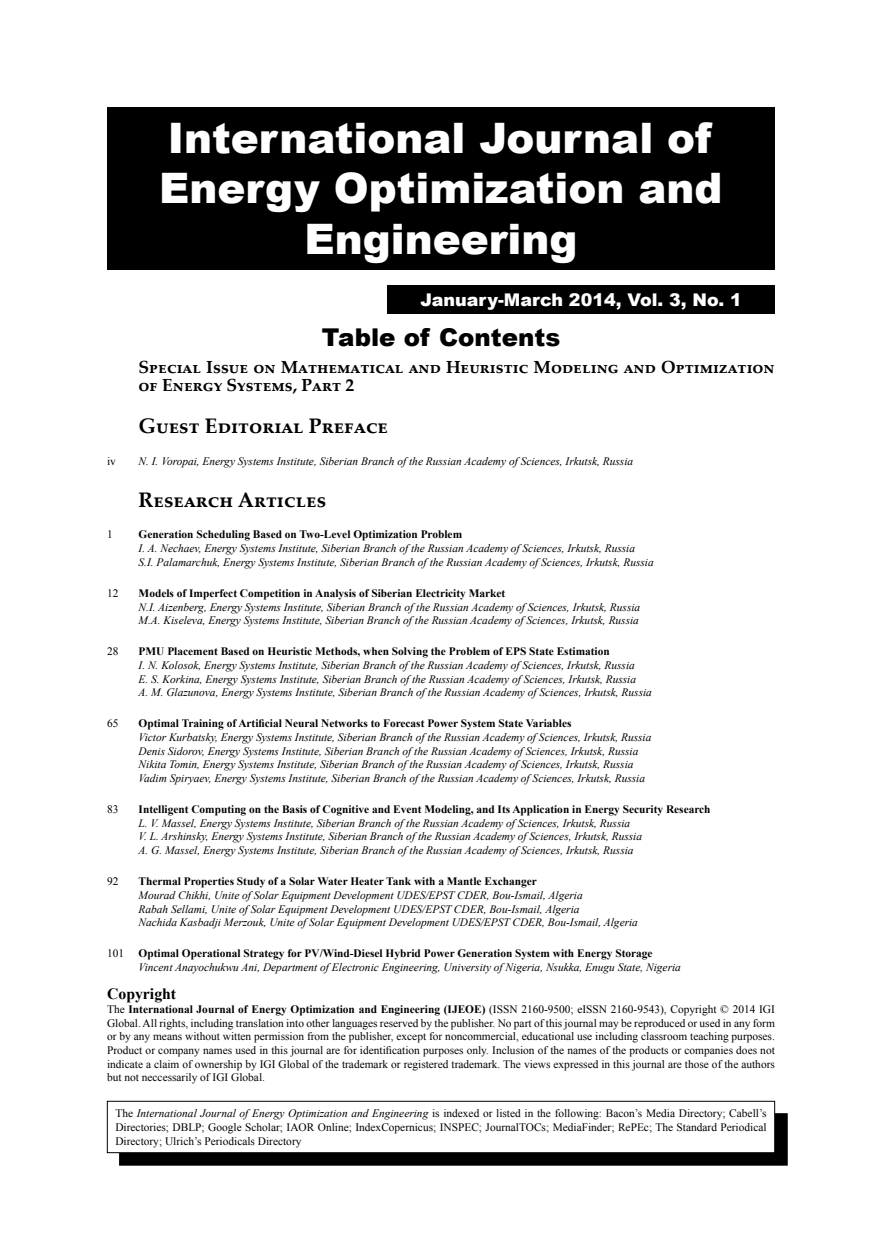
<style>
.page{position:relative;width:882px;height:1260px;background:#fff}
.page>*{position:absolute;margin:0;border:0;box-sizing:border-box;transform-origin:0 0}
.t1{font:900 42px/50.4px "Arial";color:#fff;text-align:center}
.t2{font:900 24.5px "Arial";color:#000}
.t3{font:700 21px "Palatino Linotype";color:#000}
.t4{font:700 17.5px/17.5px "Palatino Linotype";color:#000}
.t5{font:900 17.5px "Arial";color:#fff}
.t6{font:700 15.75px "Times New Roman";color:#000}
.t7{font:italic 11.38px/13.7px "Times New Roman";color:#000}
.t8{font:11.38px/13.7px "Times New Roman";color:#000;text-align:justify}
.t9{font:700 11.38px "Times New Roman";color:#000}
.s1{font-weight:700}
.s2{font-style:italic}
</style>
<div class="page">
<div style="left:119px;top:1113px;width:668px;height:52px;background:#000"></div>
<div style="left:107px;top:1101px;width:668px;height:52px;background:#fff"></div>
<div style="left:107px;top:1101px;width:668px;height:52px;border:1px solid #000"></div>
<div style="left:387px;top:285px;width:388px;height:29px;background:#000"></div>
<div style="left:107px;top:107px;width:668px;height:162px;background:#000"></div>
<h1 class="t1" style="left:159px;top:111px;width:565px">International Journal of<br>Energy Optimization and<br>Engineering</h1>
<h3 class="t5" style="left:420px;top:287px;width:323px">January-March 2014, Vol. 3, No. 1</h3>
<h2 class="t2" style="left:322px;top:320px;width:240px">Table of Contents</h2>
<h3 class="t4" style="left:139px;top:358px;width:638px">Special Issue on Mathematical and Heuristic Modeling and Optimization of Energy Systems, Part 2</h3>
<h3 class="t3" style="left:139px;top:411px;width:251px">Guest Editorial Preface</h3>
<p class="t8" style="left:107px;top:454px;width:10px">iv</p>
<p class="t7" style="left:139px;top:454px;width:496px">N. I. Voropai, Energy Systems Institute, Siberian Branch of the Russian Academy of Sciences, Irkutsk, Russia</p>
<h3 class="t3" style="left:139px;top:485px;width:189px">Research Articles</h3>
<p class="t8" style="left:107px;top:528px;width:7px">1</p>
<p class="t9" style="left:139px;top:527px;width:325px">Generation Scheduling Based on Two-Level Optimization Problem</p>
<p class="t7" style="left:139px;top:541px;width:517px">I. A. Nechaev, Energy Systems Institute, Siberian Branch of the Russian Academy of Sciences, Irkutsk, Russia<br>S.I. Palamarchuk, Energy Systems Institute, Siberian Branch of the Russian Academy of Sciences, Irkutsk, Russia</p>
<p class="t8" style="left:107px;top:586px;width:13px">12</p>
<p class="t9" style="left:139px;top:585px;width:368px">Models of Imperfect Competition in Analysis of Siberian Electricity Market</p>
<p class="t7" style="left:139px;top:600px;width:503px">N.I. Aizenberg, Energy Systems Institute, Siberian Branch of the Russian Academy of Sciences, Irkutsk, Russia<br>M.A. Kiseleva, Energy Systems Institute, Siberian Branch of the Russian Academy of Sciences, Irkutsk, Russia</p>
<p class="t8" style="left:107px;top:645px;width:13px">28</p>
<p class="t9" style="left:139px;top:644px;width:473px">PMU Placement Based on Heuristic Methods, when Solving the Problem of EPS State Estimation</p>
<p class="t7" style="left:139px;top:658px;width:515px">I. N. Kolosok, Energy Systems Institute, Siberian Branch of the Russian Academy of Sciences, Irkutsk, Russia<br>E. S. Korkina, Energy Systems Institute, Siberian Branch of the Russian Academy of Sciences, Irkutsk, Russia<br>A. M. Glazunova, Energy Systems Institute, Siberian Branch of the Russian Academy of Sciences, Irkutsk, Russia</p>
<p class="t8" style="left:107px;top:717px;width:13px">65</p>
<p class="t9" style="left:139px;top:716px;width:434px">Optimal Training of Artificial Neural Networks to Forecast Power System State Variables</p>
<p class="t7" style="left:139px;top:730px;width:514px">Victor Kurbatsky, Energy Systems Institute, Siberian Branch of the Russian Academy of Sciences, Irkutsk, Russia Denis Sidorov, Energy Systems Institute, Siberian Branch of the Russian Academy of Sciences, Irkutsk, Russia Nikita Tomin, Energy Systems Institute, Siberian Branch of the Russian Academy of Sciences, Irkutsk, Russia Vadim Spiryaev, Energy Systems Institute, Siberian Branch of the Russian Academy of Sciences, Irkutsk, Russia</p>
<p class="t8" style="left:107px;top:802px;width:13px">83</p>
<p class="t9" style="left:139px;top:802px;width:574px">Intelligent Computing on the Basis of Cognitive and Event Modeling, and Its Application in Energy Security Research</p>
<p class="t7" style="left:139px;top:816px;width:505px">L. V. Massel, Energy Systems Institute, Siberian Branch of the Russian Academy of Sciences, Irkutsk, Russia<br>V. L. Arshinsky, Energy Systems Institute, Siberian Branch of the Russian Academy of Sciences, Irkutsk, Russia<br>A. G. Massel, Energy Systems Institute, Siberian Branch of the Russian Academy of Sciences, Irkutsk, Russia</p>
<p class="t8" style="left:107px;top:874px;width:13px">92</p>
<p class="t9" style="left:139px;top:874px;width:400px">Thermal Properties Study of a Solar Water Heater Tank with a Mantle Exchanger</p>
<p class="t7" style="left:139px;top:888px;width:501px">Mourad Chikhi, Unite of Solar Equipment Development UDES/EPST CDER, Bou-Ismail, Algeria<br>Rabah Sellami, Unite of Solar Equipment Development UDES/EPST CDER, Bou-Ismail, Algeria<br>Nachida Kasbadji Merzouk, Unite of Solar Equipment Development UDES/EPST CDER, Bou-Ismail, Algeria</p>
<p class="t8" style="left:107px;top:947px;width:19px">101</p>
<p class="t9" style="left:139px;top:946px;width:516px">Optimal Operational Strategy for PV/Wind-Diesel Hybrid Power Generation System with Energy Storage</p>
<p class="t7" style="left:139px;top:960px;width:544px">Vincent Anayochukwu Ani, Department of Electronic Engineering, University of Nigeria, Nsukka, Enugu State, Nigeria</p>
<h3 class="t6" style="left:107px;top:983px;width:71px">Copyright</h3>
<p class="t8" style="left:107px;top:1002px;width:669px">The <span class="s1">International Journal of Energy Optimization and Engineering (IJEOE)</span> (ISSN 2160-9500; eISSN 2160-9543), Copyright © 2014 IGI Global. All rights, including translation into other languages reserved by the publisher. No part of this journal may be reproduced or used in any form or by any means without witten permission from the publisher, except for noncommercial, educational use including classroom teaching purposes.<br>Product or company names used in this journal are for identification purposes only. Inclusion of the names of the products or companies does not indicate a claim of ownership by IGI Global of the trademark or registered trademark. The views expressed in this journal are those of the authors but not neccessarily of IGI Global.</p>
<p class="t8" style="left:115px;top:1106px;width:653px">The <span class="s2">International Journal of Energy Optimization and Engineering</span> is indexed or listed in the following: Bacon’s Media Directory; Cabell’s Directories; DBLP; Google Scholar; IAOR Online; IndexCopernicus; INSPEC; JournalTOCs; MediaFinder; RePEc; The Standard Periodical Directory; Ulrich’s Periodicals Directory</p>
</div>
